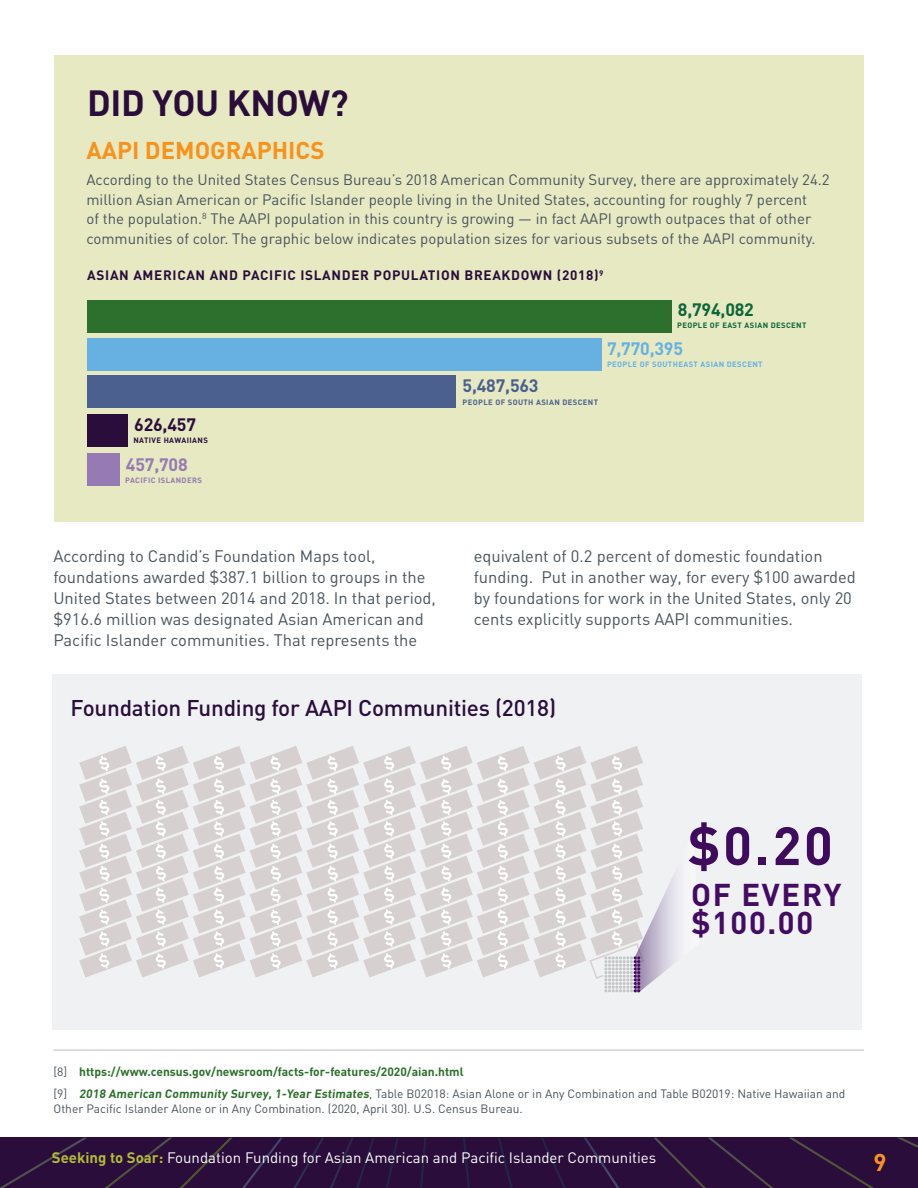
<style>
.page{position:relative;width:918px;height:1188px;background:#fff}
.page>*{position:absolute;margin:0;border:0;box-sizing:border-box;transform-origin:0 0}
.t1{font:700 53.1px "DIN";color:#430c62}
.t2{font:700 36px "DIN";letter-spacing:-.01em;color:#2a0d3b}
.t3{font:700 31.2px/27.8px "DIN";letter-spacing:.045em;color:#430c62}
.t4{font:700 24px "DIN";color:#f7931d}
.t5{font:500 22.5px "DIN";letter-spacing:-.01em;color:#2a0d3b}
.t6{font:700 17.7px "DIN";letter-spacing:-.01em;color:#0c6638}
.t7{font:700 17.7px "DIN";letter-spacing:-.01em;color:#67b1e2}
.t8{font:700 17.7px "DIN";letter-spacing:-.01em;color:#4b608e}
.t9{font:700 17.7px "DIN";letter-spacing:-.01em;color:#2a0d3b}
.t10{font:700 17.7px "DIN";letter-spacing:-.01em;color:#967ab3}
.t11{font:16.5px/21px "DIN";color:#49545c}
.t12{font:15px/19.5px "DIN";color:#49545c}
.t13{font:15px "DIN";color:#fff}
.t14{font:700 13.5px "DIN";letter-spacing:.05em;color:#2a0d3b}
.t15{font:700 12px/22.5px "DIN";color:#2d6f2c}
.t16{font:12px "DIN";color:#49545c}
.t17{font:700 7.65px "DIN";letter-spacing:.05em;color:#67b1e2}
.t18{font:700 7.65px "DIN";letter-spacing:.05em;color:#4b608e}
.t19{font:700 7.65px "DIN";letter-spacing:.05em;color:#0c6638}
.t20{font:700 7.65px "DIN";letter-spacing:.05em;color:#967ab3}
.t21{font:700 7.65px "DIN";letter-spacing:.05em;color:#2a0d3b}
.s1{font-weight:400;color:#49545c}
.s2{font-weight:700;color:#b3bc35}
</style>
<div class="page">
<div style="left:0;top:1138px;width:918px;height:50px;background:#2a0d3b"></div>
<svg style="left:498px;top:1138px;width:15px;height:50px"></svg>
<svg style="left:386px;top:1138px;width:13px;height:50px"></svg>
<svg style="left:789px;top:1138px;width:85px;height:50px"></svg>
<svg style="left:180px;top:1138px;width:52px;height:50px"></svg>
<svg style="left:330px;top:1138px;width:45px;height:50px"></svg>
<svg style="left:420px;top:1138px;width:6px;height:50px"></svg>
<svg style="left:294px;top:1138px;width:30px;height:50px"></svg>
<svg style="left:105px;top:1138px;width:67px;height:50px"></svg>
<svg style="left:897px;top:1138px;width:21px;height:10px"></svg>
<svg style="left:463px;top:1138px;width:7px;height:50px"></svg>
<svg style="left:584px;top:1138px;width:35px;height:50px"></svg>
<svg style="left:0;top:1138px;width:87px;height:50px"></svg>
<svg style="left:242px;top:1138px;width:41px;height:50px"></svg>
<svg style="left:654px;top:1138px;width:119px;height:50px"></svg>
<svg style="left:541px;top:1138px;width:25px;height:50px"></svg>
<div style="left:52px;top:675px;width:810px;height:355px;background:#f0f1f2"></div>
<svg style="left:79px;top:746px;width:596px;height:246px"></svg>
<div style="left:54px;top:55px;width:810px;height:467px;background:#e6e9c2"></div>
<hr style="left:53px;top:1050px;width:811px;height:1px;background:#bcbdc0">
<div style="left:87px;top:301px;width:585px;height:32px;background:#2d6f2c"></div>
<div style="left:87px;top:338px;width:515px;height:32px;background:#67b1e2"></div>
<div style="left:87px;top:376px;width:369px;height:32px;background:#4b608e"></div>
<div style="left:87px;top:415px;width:41px;height:32px;background:#2a0d3b"></div>
<div style="left:87px;top:454px;width:32px;height:32px;background:#967ab3"></div>
<p class="t2" style="left:87px;top:79px;width:263px">DID YOU KNOW?</p>
<p class="t4" style="left:86px;top:134px;width:240px">AAPI DEMOGRAPHICS</p>
<p class="t12" style="left:86px;top:170px;width:745px">According to the United States Census Bureau’s 2018 American Community Survey, there are approximately 24.2 million Asian American or Pacific Islander people living in the United States, accounting for roughly 7 percent<br>of the population.<sup>8</sup> The AAPI population in this country is growing — in fact AAPI growth outpaces that of other communities of color. The graphic below indicates population sizes for various subsets of the AAPI community.</p>
<p class="t14" style="left:87px;top:267px;width:518px">ASIAN AMERICAN AND PACIFIC ISLANDER POPULATION BREAKDOWN (2018)<sup>9</sup></p>
<p class="t9" style="left:134px;top:413px;width:63px">626,457</p>
<p class="t21" style="left:133px;top:435px;width:76px">NATIVE HAWAIIANS</p>
<p class="t10" style="left:126px;top:453px;width:63px">457,708</p>
<p class="t20" style="left:125px;top:476px;width:78px">PACIFIC ISLANDERS</p>
<p class="t8" style="left:463px;top:374px;width:78px">5,487,563</p>
<p class="t18" style="left:463px;top:397px;width:137px">PEOPLE OF SOUTH ASIAN DESCENT</p>
<p class="t6" style="left:678px;top:298px;width:78px">8,794,082</p>
<p class="t7" style="left:607px;top:337px;width:78px">7,770,395</p>
<p class="t19" style="left:677px;top:320px;width:131px">PEOPLE OF EAST ASIAN DESCENT</p>
<p class="t17" style="left:607px;top:359px;width:157px">PEOPLE OF SOUTHEAST ASIAN DESCENT</p>
<p class="t11" style="left:53px;top:546px;width:384px">According to Candid’s Foundation Maps tool, foundations awarded $387.1 billion to groups in the United States between 2014 and 2018. In that period, $916.6 million was designated Asian American and Pacific Islander communities. That represents the</p>
<p class="t11" style="left:474px;top:546px;width:384px">equivalent of 0.2 percent of domestic foundation funding. Put in another way, for every $100 awarded by foundations for work in the United States, only 20 cents explicitly supports AAPI communities.</p>
<p class="t5" style="left:71px;top:693px;width:487px">Foundation Funding for AAPI Communities (2018)</p>
<h1 class="t1" style="left:688px;top:811px;width:147px">$0.20</h1>
<p class="t3" style="left:691px;top:880px;width:152px">OF EVERY $100.00</p>
<p class="t15" style="left:54px;top:1060px;width:793px"><span class="s1">[8]</span> https://www.census.gov/newsroom/facts-for-features/2020/aian.html<br><span class="s1">[9]</span> 2018 American Community Survey, 1-Year Estimates<span class="s1">, Table B02018: Asian Alone or in Any Combination and Table B02019: Native Hawaiian and</span></p>
<p class="t16" style="left:54px;top:1102px;width:471px">Other Pacific Islander Alone or in Any Combination. (2020, April 30). U.S. Census Bureau.</p>
<p class="t13" style="left:52px;top:1148px;width:606px"><span class="s2">Seeking to Soar:</span> Foundation Funding for Asian American and Pacific Islander Communities</p>
<h3 class="t4" style="left:873px;top:1146px;width:15px">9</h3>
</div>
